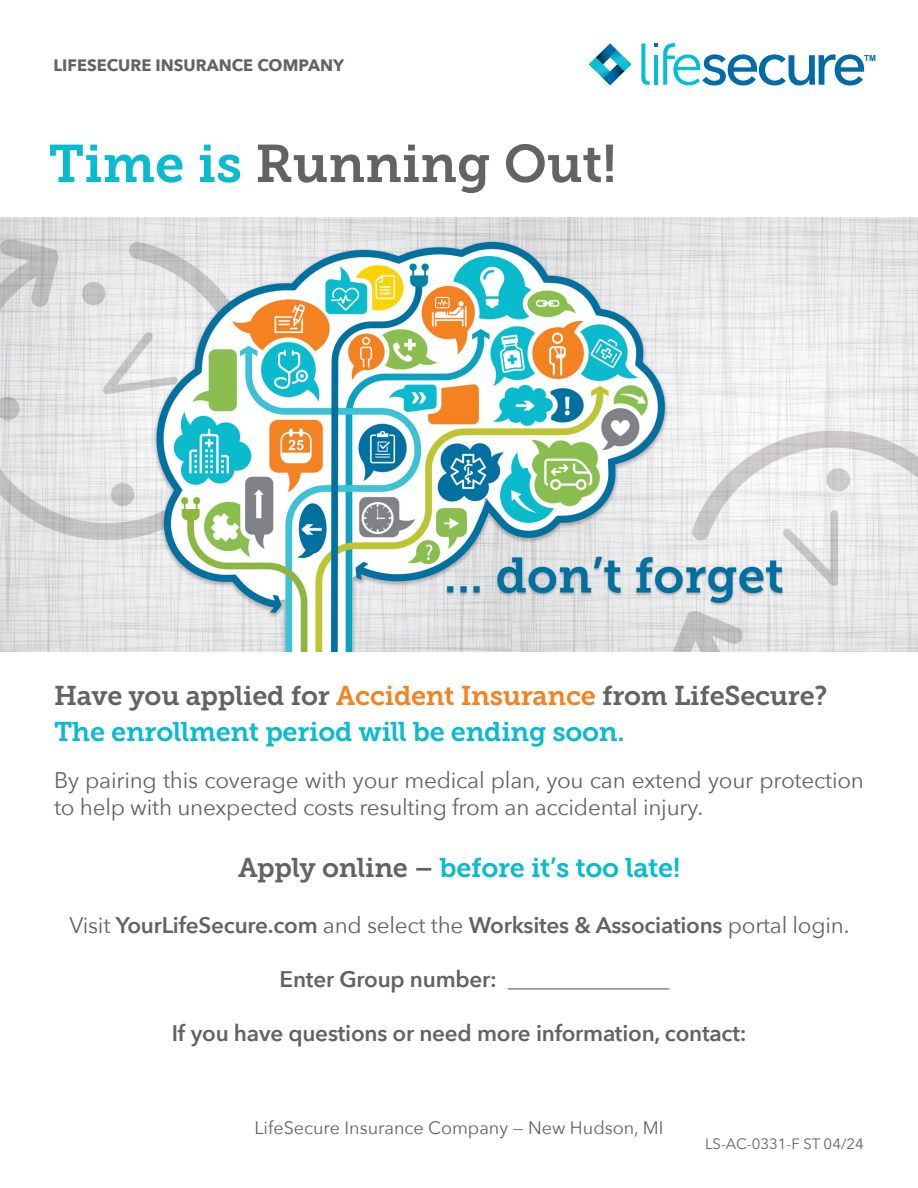
<style>
.page{position:relative;width:918px;height:1188px;background:#fff}
.page>*{position:absolute;margin:0;border:0;box-sizing:border-box;transform-origin:0 0}
.t1{font:52.8px "Museo Slab 700";color:#636366}
.Body{font:27px/36px "Museo Slab 700";letter-spacing:-.01em;color:#08bbce}
.t2{font:600 22.5px "Avenir Next";letter-spacing:-.01em;color:#636366}
.t3{font:22.5px/27px "Avenir Next";letter-spacing:-.01em;color:#636366}
.t4{font:18px "Avenir Next";color:#636366}
.t5{font:700 16.5px "Avenir Next";color:#636366}
.t6{font:15px "Avenir Next";color:#636366}
.t7{font:700 8.25px "Arial";color:#006ba7}
.s1{color:#08bbce}
.s2{color:#636366}
.s3{color:#f58220}
.s4{font-weight:400}
</style>
<div class="page">
<img style="left:0;top:218px;width:918px;height:433px">
<svg style="left:589px;top:43px;width:42px;height:42px"></svg>
<svg style="left:641px;top:43px;width:223px;height:42px"></svg>
<hr style="left:508px;top:988px;width:162px;height:1px;background:#636366">
<p class="t5" style="left:54px;top:51px;width:292px">LIFESECURE INSURANCE COMPANY</p>
<p class="t1" style="left:49px;top:134px;width:569px"><span class="s1">Time is</span> Running Out!</p>
<p class="t7" style="left:864px;top:52px;width:13px">TM</p>
<p class="Body" style="left:54px;top:678px;width:775px"><span class="s2">Have you applied for</span> <span class="s3">Accident Insurance</span> <span class="s2">from LifeSecure?<br></span>The enrollment period will be ending soon.</p>
<p class="t3" style="left:54px;top:765px;width:812px">By pairing this coverage with your medical plan, you can extend your protection to help with unexpected costs resulting from an accidental injury.</p>
<p class="Body" style="left:238px;top:850px;width:444px"><span class="s2">Apply online –</span> before it’s too late!</p>
<p class="t2" style="left:69px;top:906px;width:782px"><span class="s4">Visit</span> YourLifeSecure.com <span class="s4">and select the</span> Worksites &amp; Associations <span class="s4">portal login.</span></p>
<p class="t2" style="left:280px;top:960px;width:219px">Enter Group number:</p>
<p class="t2" style="left:172px;top:1014px;width:576px">If you have questions or need more information, contact:</p>
<p class="t4" style="left:254px;top:1112px;width:411px">LifeSecure Insurance Company — New Hudson, MI</p>
<p class="t6" style="left:705px;top:1131px;width:160px">LS-AC-0331-F ST 04/24</p>
</div>
